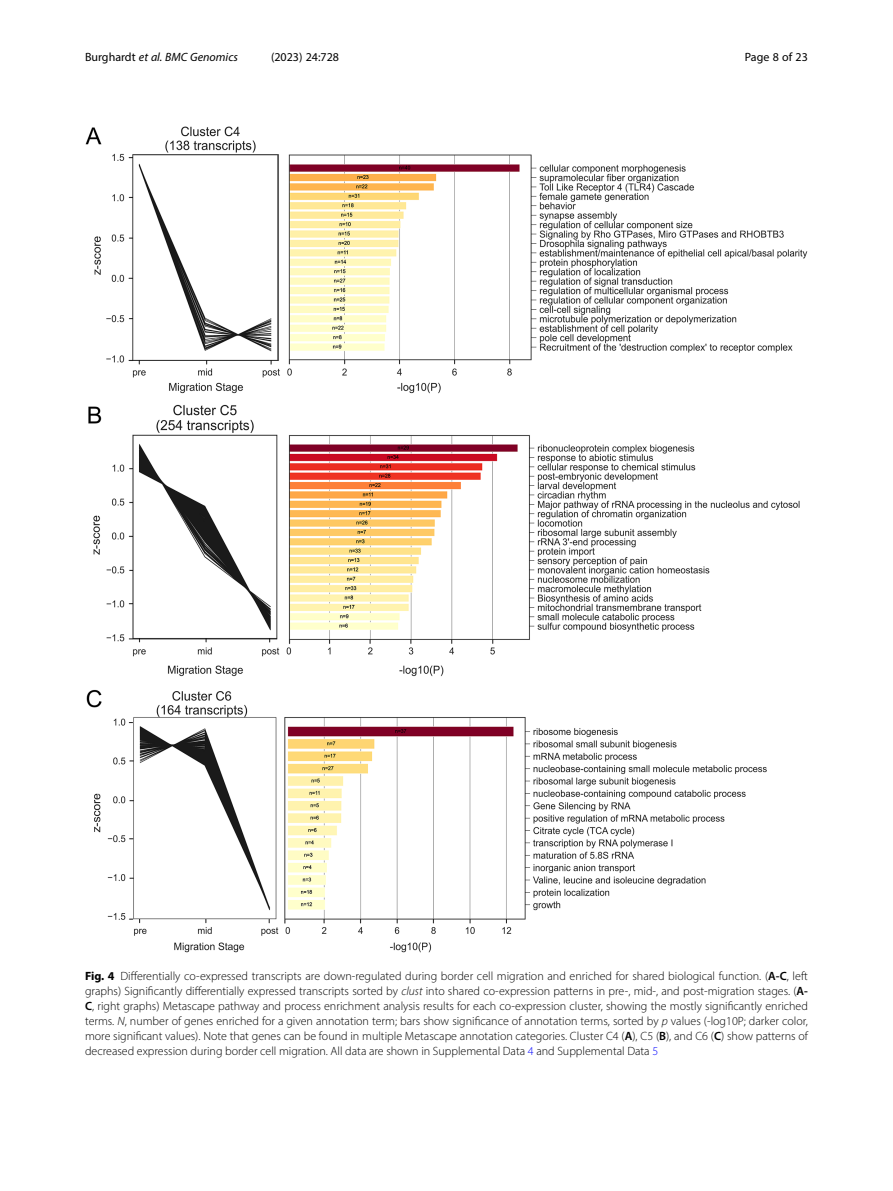
<style>
.page{position:relative;width:893px;height:1191px;background:#fff}
.page>*{position:absolute;margin:0;border:0;box-sizing:border-box;transform-origin:0 0}
.Figure_Caption{font:300 12px/15px "Myriad Pro";color:#000;text-align:justify}
.t1{font:italic 12px "Myriad Pro";color:#000}
.t2{font:12px "Myriad Pro";color:#000}
.s1{font-style:normal}
.s2{font-weight:700}
.s3{font-weight:600}
.s4{font-style:italic}
.s5{color:#00f}
</style>
<div class="page">
<img style="left:85px;top:126px;width:723px;height:826px">
<p class="t1" style="left:85px;top:50px;width:154px"><span class="s1">Burghardt</span> et al. BMC Genomics</p>
<p class="t2" style="left:271px;top:50px;width:70px">(2023) 24:728</p>
<p class="t2" style="left:745px;top:50px;width:65px">Page 8 of 23</p>
<p class="Figure_Caption" style="left:85px;top:968px;width:724px"><span class="s2">Fig. 4</span> Differentially co-expressed transcripts are down-regulated during border cell migration and enriched for shared biological function. (<span class="s3">A-C</span>, left graphs) Significantly differentially expressed transcripts sorted by <span class="s4">clust</span> into shared co-expression patterns in pre-, mid-, and post-migration stages. (<span class="s3">A-C</span>, right graphs) Metascape pathway and process enrichment analysis results for each co-expression cluster, showing the mostly significantly enriched terms. <span class="s4">N</span>, number of genes enriched for a given annotation term; bars show significance of annotation terms, sorted by <span class="s4">p</span> values (-log10P; darker color, more significant values). Note that genes can be found in multiple Metascape annotation categories. Cluster C4 (<span class="s3">A</span>), C5 (<span class="s3">B</span>), and C6 (<span class="s3">C</span>) show patterns of decreased expression during border cell migration. All data are shown in Supplemental Data <span class="s5">4</span> and Supplemental Data <span class="s5">5</span></p>
</div>
